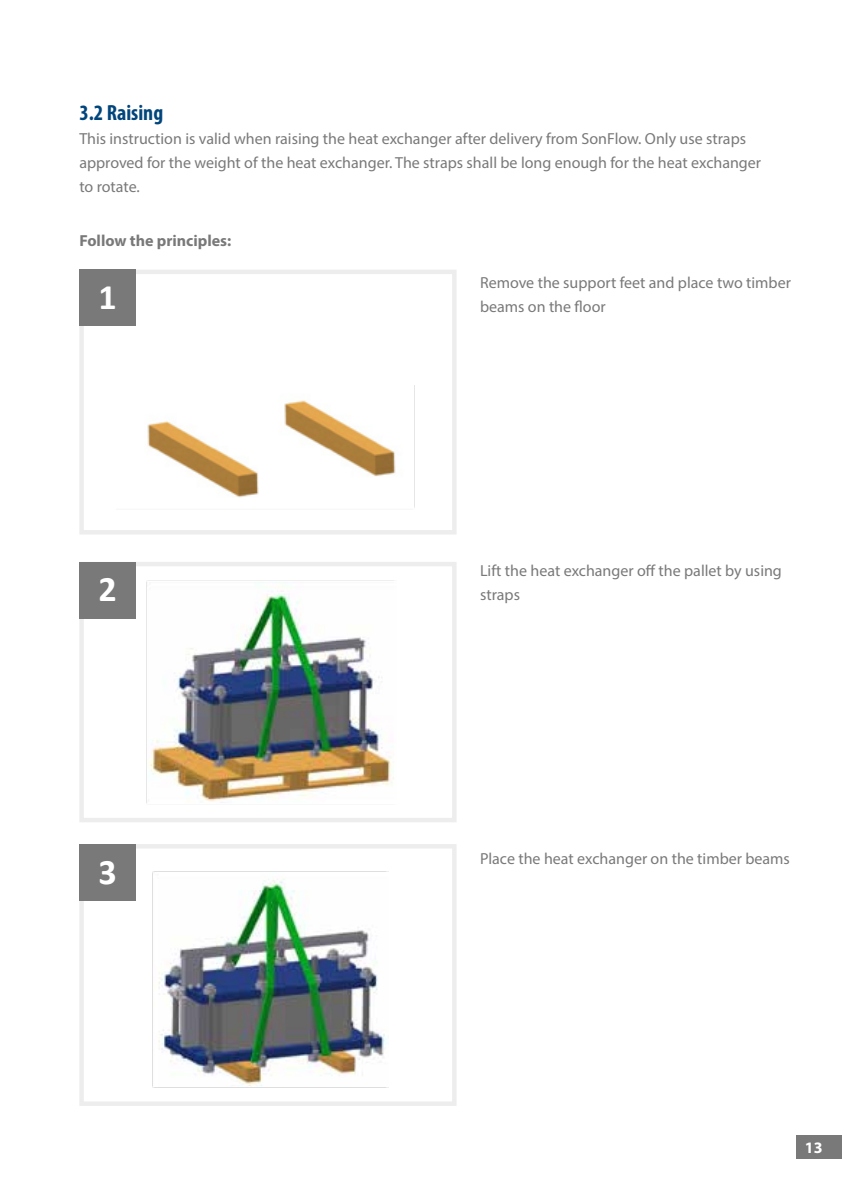
<style>
.page{position:relative;width:842px;height:1191px;background:#fff}
.page>*{position:absolute;margin:0;border:0;box-sizing:border-box;transform-origin:0 0}
.t1{font:700 36px "Calibri";color:#fff}
.t2{font:700 condensed 22px "Myriad Pro";color:#00457c}
.t3{font:16px/24px "Myriad Pro";color:#7a797a}
.t4{font:700 16px "Myriad Pro";color:#7a797a}
.t5{font:700 16px "Myriad Pro";color:#fff}
</style>
<div class="page">
<div style="left:797px;top:1135px;width:45px;height:24px;background:#7a797a"></div>
<div style="left:79px;top:562px;width:378px;height:260px;border:4px solid #eeeded"></div>
<div style="left:79px;top:270px;width:378px;height:264px;border:4px solid #eeeded"></div>
<div style="left:79px;top:844px;width:378px;height:262px;border:4px solid #eeeded"></div>
<img style="left:147px;top:386px;width:268px;height:122px">
<img style="left:146px;top:580px;width:248px;height:223px">
<img style="left:152px;top:871px;width:236px;height:217px">
<div style="left:79px;top:562px;width:57px;height:56px;background:#7a797a"></div>
<div style="left:79px;top:270px;width:57px;height:56px;background:#7a797a"></div>
<div style="left:79px;top:844px;width:57px;height:56px;background:#7a797a"></div>
<h2 class="t2" style="left:79px;top:99px;width:85px">3.2 Raising</h2>
<p class="t3" style="left:79px;top:126px;width:683px">This instruction is valid when raising the heat exchanger after delivery from SonFlow. Only use straps approved for the weight of the heat exchanger. The straps shall be long enough for the heat exchanger to rotate.</p>
<p class="t4" style="left:79px;top:230px;width:153px">Follow the principles:</p>
<h1 class="t1" style="left:99px;top:272px;width:20px">1</h1>
<h1 class="t1" style="left:99px;top:564px;width:20px">2</h1>
<h1 class="t1" style="left:99px;top:846px;width:20px">3</h1>
<p class="t3" style="left:480px;top:270px;width:312px">Remove the support feet and place two timber beams on the floor</p>
<p class="t3" style="left:480px;top:558px;width:303px">Lift the heat exchanger off the pallet by using straps</p>
<p class="t3" style="left:480px;top:846px;width:311px">Place the heat exchanger on the timber beams</p>
<p class="t5" style="left:805px;top:1137px;width:19px">13</p>
</div>
